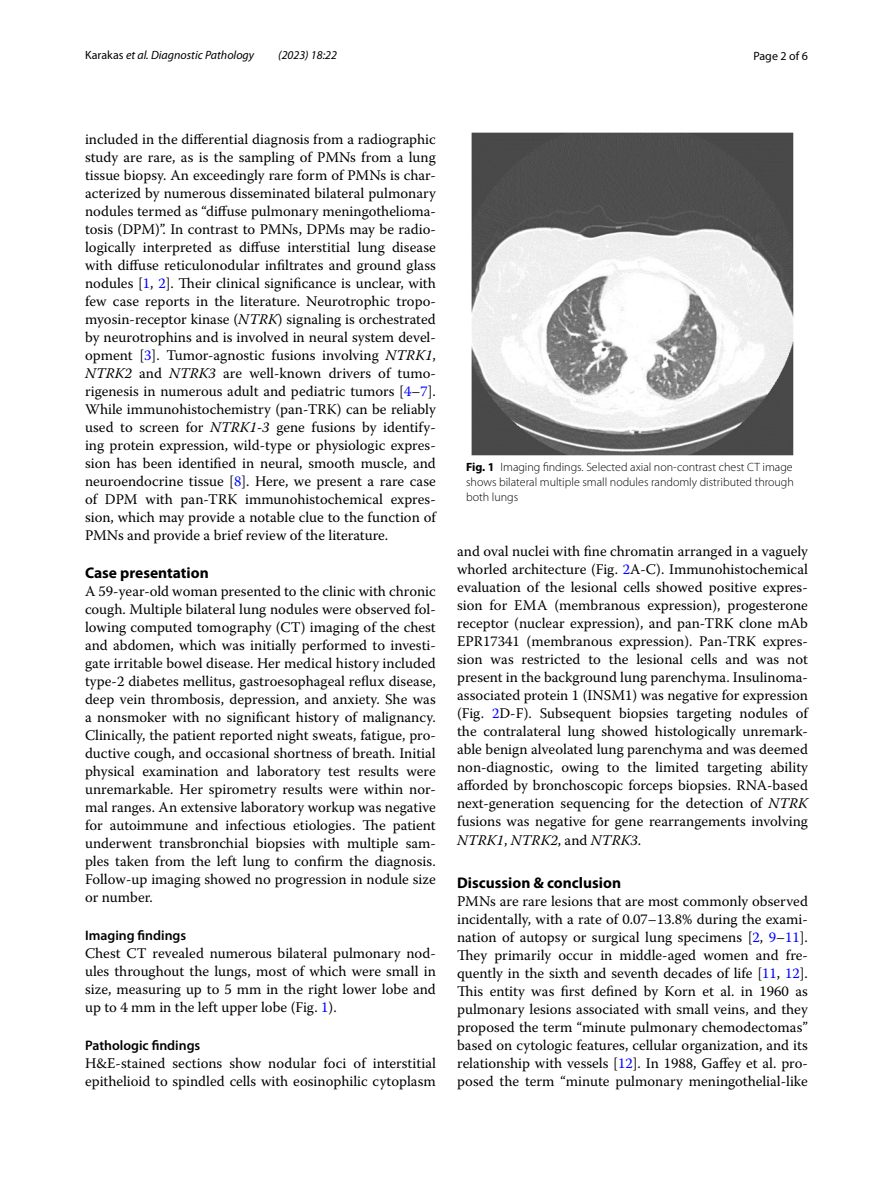
<style>
.page{position:relative;width:893px;height:1187px;background:#fff}
.page>*{position:absolute;margin:0;border:0;box-sizing:border-box;transform-origin:0 0}
.t1{font:700 15.45px "Myriad Pro";color:#000}
.t2{font:14.7px/18px "Warnock Pro";color:#000;text-align:justify}
.t3{font:600 13.8px "Myriad Pro";color:#000}
.t4{font:300 12px/15px "Myriad Pro";color:#000;text-align:justify}
.t5{font:italic 12px "Myriad Pro";color:#000}
.t6{font:12px "Myriad Pro";color:#000}
.s1{font-style:normal}
.s2{color:#00f}
.s3{font-style:italic}
.s4{font-weight:700}
</style>
<div class="page">
<img style="left:472px;top:133px;width:321px;height:322px">
<p class="t5" style="left:85px;top:48px;width:171px"><span class="s1">Karakas</span> et al. Diagnostic Pathology</p>
<p class="t5" style="left:278px;top:48px;width:60px">(2023) 18:22</p>
<p class="t6" style="left:753px;top:48px;width:56px">Page 2 of 6</p>
<p class="t2" style="left:85px;top:130px;width:352px">included in the differential diagnosis from a radiographic study are rare, as is the sampling of PMNs from a lung tissue biopsy. An exceedingly rare form of PMNs is char&shy;acterized by numerous disseminated bilateral pulmonary nodules termed as “diffuse pulmonary meningothelioma&shy;tosis (DPM)”. In contrast to PMNs, DPMs may be radio&shy;logically interpreted as diffuse interstitial lung disease with diffuse reticulonodular infiltrates and ground glass nodules [<span class="s2">1</span>, <span class="s2">2</span>]. Their clinical significance is unclear, with few case reports in the literature. Neurotrophic tropo&shy;myosin-receptor kinase (<span class="s3">NTRK</span>) signaling is orchestrated by neurotrophins and is involved in neural system devel&shy;opment [<span class="s2">3</span>]. Tumor-agnostic fusions involving <span class="s3">NTRK1</span>, <span class="s3">NTRK2</span> and <span class="s3">NTRK3</span> are well-known drivers of tumo&shy;rigenesis in numerous adult and pediatric tumors [<span class="s2">4</span>–<span class="s2">7</span>].<br>While immunohistochemistry (pan-TRK) can be reliably used to screen for <span class="s3">NTRK1-3</span> gene fusions by identify&shy;ing protein expression, wild-type or physiologic expres&shy;sion has been identified in neural, smooth muscle, and neuroendocrine tissue [<span class="s2">8</span>]. Here, we present a rare case of DPM with pan-TRK immunohistochemical expres&shy;sion, which may provide a notable clue to the function of PMNs and provide a brief review of the literature.</p>
<p class="t1" style="left:85px;top:562px;width:125px">Case presentation</p>
<p class="t2" style="left:85px;top:581px;width:352px">A 59-year-old woman presented to the clinic with chronic cough. Multiple bilateral lung nodules were observed fol&shy;lowing computed tomography (CT) imaging of the chest and abdomen, which was initially performed to investi&shy;gate irritable bowel disease. Her medical history included type-2 diabetes mellitus, gastroesophageal reflux disease, deep vein thrombosis, depression, and anxiety. She was a nonsmoker with no significant history of malignancy.<br>Clinically, the patient reported night sweats, fatigue, pro&shy;ductive cough, and occasional shortness of breath. Initial physical examination and laboratory test results were unremarkable. Her spirometry results were within nor&shy;mal ranges. An extensive laboratory workup was negative for autoimmune and infectious etiologies. The patient underwent transbronchial biopsies with multiple sam&shy;ples taken from the left lung to confirm the diagnosis.<br>Follow-up imaging showed no progression in nodule size or number.</p>
<p class="t3" style="left:85px;top:926px;width:103px">Imaging findings</p>
<p class="t2" style="left:85px;top:943px;width:352px">Chest CT revealed numerous bilateral pulmonary nod&shy;ules throughout the lungs, most of which were small in size, measuring up to 5 mm in the right lower lobe and up to 4 mm in the left upper lobe (Fig. <span class="s2">1</span>).</p>
<p class="t3" style="left:85px;top:1036px;width:117px">Pathologic findings</p>
<p class="t2" style="left:85px;top:1053px;width:352px">H&amp;E-stained sections show nodular foci of interstitial epithelioid to spindled cells with eosinophilic cytoplasm</p>
<p class="t4" style="left:466px;top:459px;width:329px"><span class="s4">Fig. 1</span> Imaging findings. Selected axial non-contrast chest CT image shows bilateral multiple small nodules randomly distributed through both lungs</p>
<p class="t2" style="left:457px;top:542px;width:352px">and oval nuclei with fine chromatin arranged in a vaguely whorled architecture (Fig. <span class="s2">2</span>A-C). Immunohistochemical evaluation of the lesional cells showed positive expres&shy;sion for EMA (membranous expression), progesterone receptor (nuclear expression), and pan-TRK clone mAb EPR17341 (membranous expression). Pan-TRK expres&shy;sion was restricted to the lesional cells and was not present in the background lung parenchyma. Insulinoma&shy;associated protein 1 (INSM1) was negative for expression (Fig. <span class="s2">2</span>D-F). Subsequent biopsies targeting nodules of the contralateral lung showed histologically unremark&shy;able benign alveolated lung parenchyma and was deemed non-diagnostic, owing to the limited targeting ability afforded by bronchoscopic forceps biopsies. RNA-based next-generation sequencing for the detection of <span class="s3">NTRK </span>fusions was negative for gene rearrangements involving <span class="s3">NTRK1</span>, <span class="s3">NTRK2</span>, and <span class="s3">NTRK3</span>.</p>
<p class="t1" style="left:457px;top:872px;width:165px">Discussion &amp; conclusion</p>
<p class="t2" style="left:457px;top:891px;width:352px">PMNs are rare lesions that are most commonly observed incidentally, with a rate of 0.07–13.8% during the exami&shy;nation of autopsy or surgical lung specimens [<span class="s2">2</span>, <span class="s2">9</span>–<span class="s2">11</span>].<br>They primarily occur in middle-aged women and fre&shy;quently in the sixth and seventh decades of life [<span class="s2">11</span>, <span class="s2">12</span>].<br>This entity was first defined by Korn et al. in 1960 as pulmonary lesions associated with small veins, and they proposed the term “minute pulmonary chemodectomas” based on cytologic features, cellular organization, and its relationship with vessels [<span class="s2">12</span>]. In 1988, Gaffey et al. pro&shy;posed the term “minute pulmonary meningothelial-like</p>
</div>
